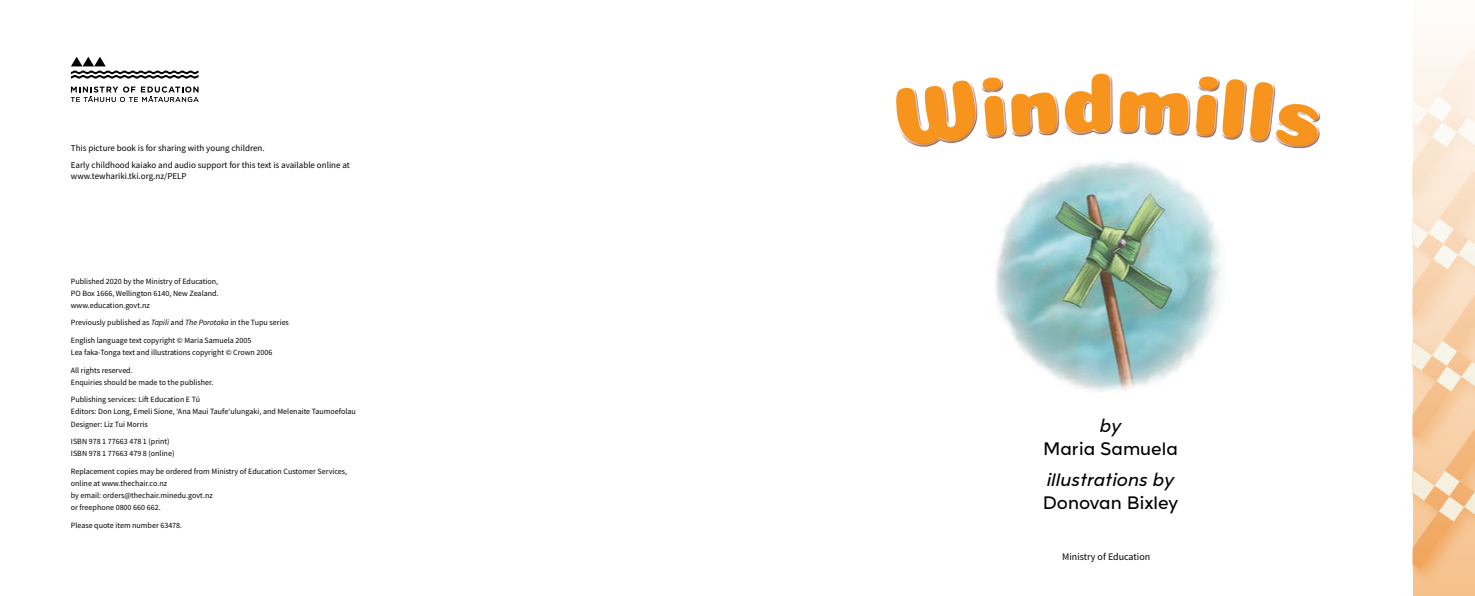
<style>
.page{position:relative;width:1475px;height:596px;background:#fff}
.page>*{position:absolute;margin:0;border:0;box-sizing:border-box;transform-origin:0 0}
.t1{font:18px "Aronui";color:#000}
.t2{font:italic 18px "Aronui";color:#000}
.t3{font:10px "Source Sans Pro";color:#000}
.t4{font:9px/11px "Source Sans Pro";color:#000}
.t5{font:8px/12px "Source Sans Pro";color:#000}
.s1{font-style:italic}
</style>
<div class="page">
<svg style="left:1413px;top:40px;width:61px;height:555px"></svg>
<div style="left:1412px;top:44px;width:62px;height:166px;background:#fef8f3"></div>
<div style="left:1412px;top:418px;width:62px;height:166px;background:#ec8b28;opacity:.5"></div>
<svg style="left:1412px;top:49px;width:62px;height:519px"></svg>
<img style="left:995px;top:161px;width:228px;height:230px">
<div style="left:896px;top:74px;width:426px;height:77px;background:#873b1e;opacity:.75"></div>
<svg style="left:71px;top:86px;width:127px;height:16px"></svg>
<svg style="left:71px;top:57px;width:127px;height:22px"></svg>
<svg style="left:896px;top:77px;width:161px;height:70px"></svg>
<svg style="left:1064px;top:74px;width:46px;height:59px"></svg>
<svg style="left:1118px;top:91px;width:70px;height:43px"></svg>
<svg style="left:1195px;top:76px;width:126px;height:73px"></svg>
<p class="t4" style="left:71px;top:142px;width:195px">This picture book is for sharing with young children.</p>
<p class="t4" style="left:71px;top:159px;width:280px">Early childhood kaiako and audio support for this text is available online at www.tewhariki.tki.org.nz/PELP</p>
<p class="t5" style="left:71px;top:275px;width:149px;text-align:justify">Published 2020 by the Ministry of Education, PO Box 1666, Wellington 6140, New Zealand. www.education.govt.nz</p>
<p class="t5" style="left:71px;top:316px;width:219px">Previously published as <span class="s1">Tapili</span> and <span class="s1">The Porotaka</span> in the Tupu series</p>
<p class="t5" style="left:71px;top:334px;width:203px">English language text copyright © Maria Samuela 2005<br>Lea faka-Tonga text and illustrations copyright © Crown 2006</p>
<p class="t5" style="left:71px;top:364px;width:144px">All rights reserved.<br>Enquiries should be made to the publisher.</p>
<p class="t5" style="left:71px;top:393px;width:286px">Publishing services: Lift Education E Tū<br>Editors: Don Long, Emeli Sione, ‘Ana Maui Taufe‘ulungaki, and Melenaite Taumoefolau<br>Designer: Liz Tui Morris</p>
<p class="t5" style="left:71px;top:435px;width:105px">ISBN 978 1 77663 478 1 (print)<br>ISBN 978 1 77663 479 8 (online)</p>
<p class="t5" style="left:71px;top:465px;width:278px">Replacement copies may be ordered from Ministry of Education Customer Services, online at www.thechair.co.nz<br>by email: orders@thechair.minedu.govt.nz<br>or freephone 0800 660 662.</p>
<p class="t5" style="left:71px;top:518px;width:113px">Please quote item number 63478.</p>
<h1 class="t2" style="left:1099px;top:414px;width:23px">by</h1>
<h1 class="t1" style="left:1042px;top:437px;width:136px">Maria Samuela</h1>
<h1 class="t2" style="left:1046px;top:469px;width:129px">illustrations by</h1>
<h1 class="t1" style="left:1042px;top:492px;width:137px">Donovan Bixley</h1>
<p class="t3" style="left:1062px;top:550px;width:90px">Ministry of Education</p>
</div>
